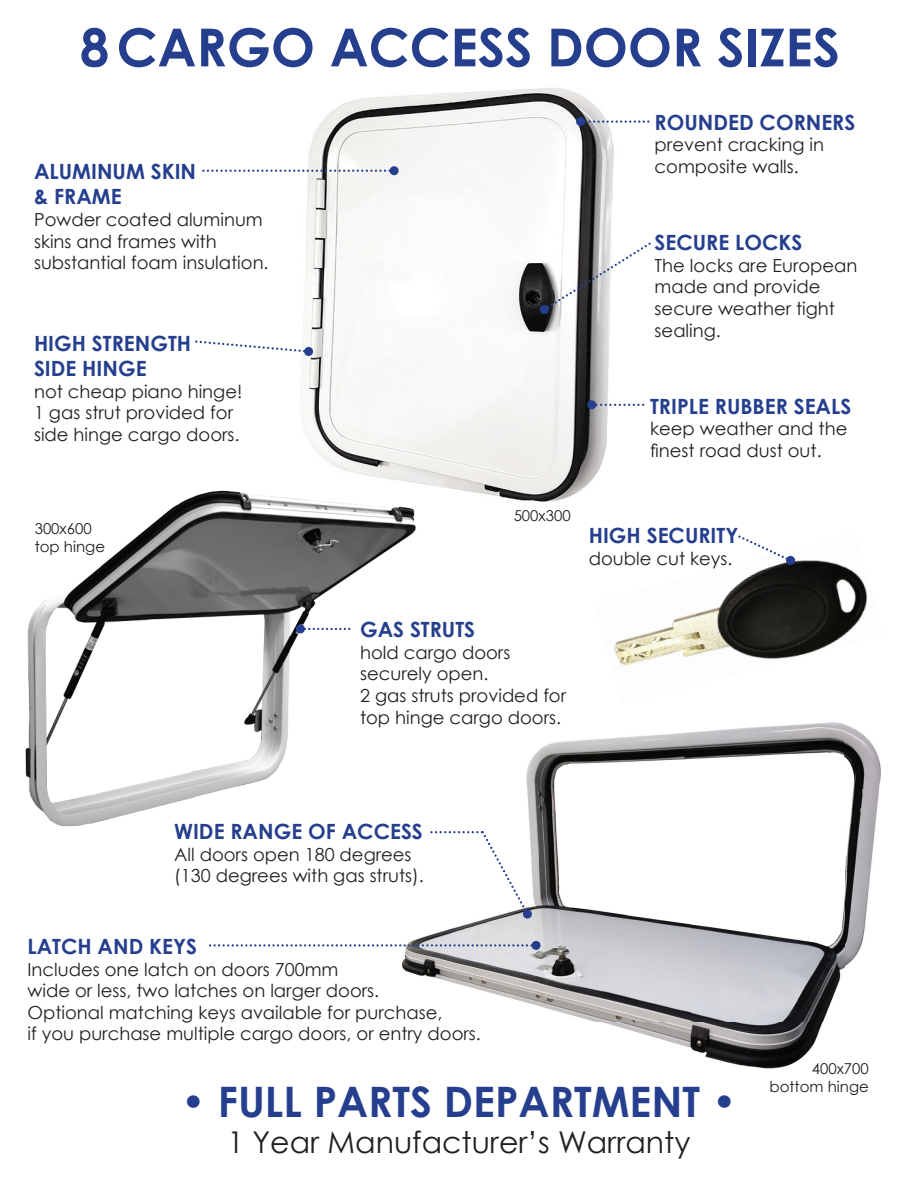
<style>
.page{position:relative;width:918px;height:1188px;background:#fff}
.page>*{position:absolute;margin:0;border:0;box-sizing:border-box;transform-origin:0 0}
.t1{font:700 52.5px "Century Gothic";color:#253f8e}
.t2{font:700 42px "Century Gothic";color:#253f8e}
.t3{font:30px "Century Gothic";color:#231f20}
.t4{font:700 21px/25.2px "Century Gothic";color:#253f8e}
.t5{font:18px/21.6px "Century Gothic";color:#231f20}
.t6{font:15px/18px "Century Gothic";color:#231f20;text-align:right}
</style>
<div class="page">
<img style="left:401px;top:722px;width:480px;height:347px">
<img style="left:25px;top:490px;width:405px;height:336px">
<img style="left:293px;top:87px;width:358px;height:423px">
<img style="left:381px;top:489px;width:49px;height:18px">
<svg style="left:202px;top:170px;width:188px;height:2px"></svg>
<div style="left:390px;top:166px;width:9px;height:9px;background:#253f8e;border-radius:50%"></div>
<svg style="left:585px;top:120px;width:64px;height:3px"></svg>
<div style="left:576px;top:117px;width:9px;height:9px;background:#253f8e;border-radius:50%"></div>
<svg style="left:539px;top:243px;width:112px;height:72px"></svg>
<svg style="left:305px;top:628px;width:45px;height:2px"></svg>
<div style="left:296px;top:624px;width:9px;height:9px;background:#253f8e;border-radius:50%"></div>
<svg style="left:195px;top:340px;width:115px;height:13px"></svg>
<div style="left:304px;top:347px;width:9px;height:9px;background:#253f8e;border-radius:50%"></div>
<svg style="left:596px;top:404px;width:48px;height:2px"></svg>
<div style="left:587px;top:400px;width:9px;height:9px;background:#253f8e;border-radius:50%"></div>
<svg style="left:209px;top:944px;width:323px;height:3px"></svg>
<div style="left:532px;top:941px;width:9px;height:9px;background:#253f8e;border-radius:50%"></div>
<img style="left:614px;top:556px;width:254px;height:110px">
<svg style="left:738px;top:535px;width:53px;height:27px"></svg>
<div style="left:786px;top:556px;width:9px;height:9px;background:#253f8e;border-radius:50%"></div>
<div style="left:523px;top:909px;width:9px;height:10px;background:#253f8e;border-radius:50%"></div>
<svg style="left:430px;top:831px;width:99px;height:84px"></svg>
<h1 class="t1" style="left:80px;top:14px;width:762px">8 CARGO ACCESS DOOR SIZES</h1>
<p class="t4" style="left:34px;top:158px;width:164px">ALUMINUM SKIN &amp; FRAME</p>
<p class="t5" style="left:34px;top:208px;width:236px">Powder coated aluminum skins and frames with substantial foam insulation.</p>
<p class="t4" style="left:34px;top:330px;width:159px">HIGH STRENGTH<br>SIDE HINGE</p>
<p class="t5" style="left:34px;top:380px;width:210px">not cheap piano hinge!<br>1 gas strut provided for side hinge cargo doors.</p>
<p class="t4" style="left:655px;top:109px;width:202px">ROUNDED CORNERS</p>
<p class="t5" style="left:655px;top:134px;width:171px">prevent cracking in composite walls.</p>
<p class="t4" style="left:655px;top:229px;width:149px">SECURE LOCKS</p>
<p class="t5" style="left:655px;top:254px;width:204px">The locks are European made and provide secure weather tight sealing.</p>
<p class="t4" style="left:650px;top:393px;width:203px">TRIPLE RUBBER SEALS</p>
<p class="t5" style="left:650px;top:417px;width:199px">keep weather and the finest road dust out.</p>
<p class="t6" style="left:514px;top:506px;width:59px">500x300</p>
<p class="t6" style="left:35px;top:519px;width:72px;text-align:left">300x600 top hinge</p>
<p class="t4" style="left:589px;top:522px;width:151px">HIGH SECURITY</p>
<p class="t5" style="left:589px;top:547px;width:145px">double cut keys.</p>
<p class="t4" style="left:360px;top:616px;width:117px">GAS STRUTS</p>
<p class="t5" style="left:360px;top:641px;width:208px">hold cargo doors securely open.<br>2 gas struts provided for top hinge cargo doors.</p>
<p class="t4" style="left:174px;top:818px;width:250px">WIDE RANGE OF ACCESS</p>
<p class="t5" style="left:174px;top:843px;width:251px">All doors open 180 degrees (130 degrees with gas struts).</p>
<p class="t4" style="left:27px;top:933px;width:171px">LATCH AND KEYS</p>
<p class="t5" style="left:27px;top:958px;width:455px">Includes one latch on doors 700mm<br>wide or less, two latches on larger doors.<br>Optional matching keys available for purchase,<br>if you purchase multiple cargo doors, or entry doors.</p>
<h2 class="t2" style="left:181px;top:1075px;width:558px">• FULL PARTS DEPARTMENT •</h2>
<h3 class="t3" style="left:228px;top:1123px;width:464px">1 Year Manufacturer’s Warranty</h3>
<p class="t6" style="left:769px;top:1059px;width:101px">400x700 bottom hinge</p>
</div>
